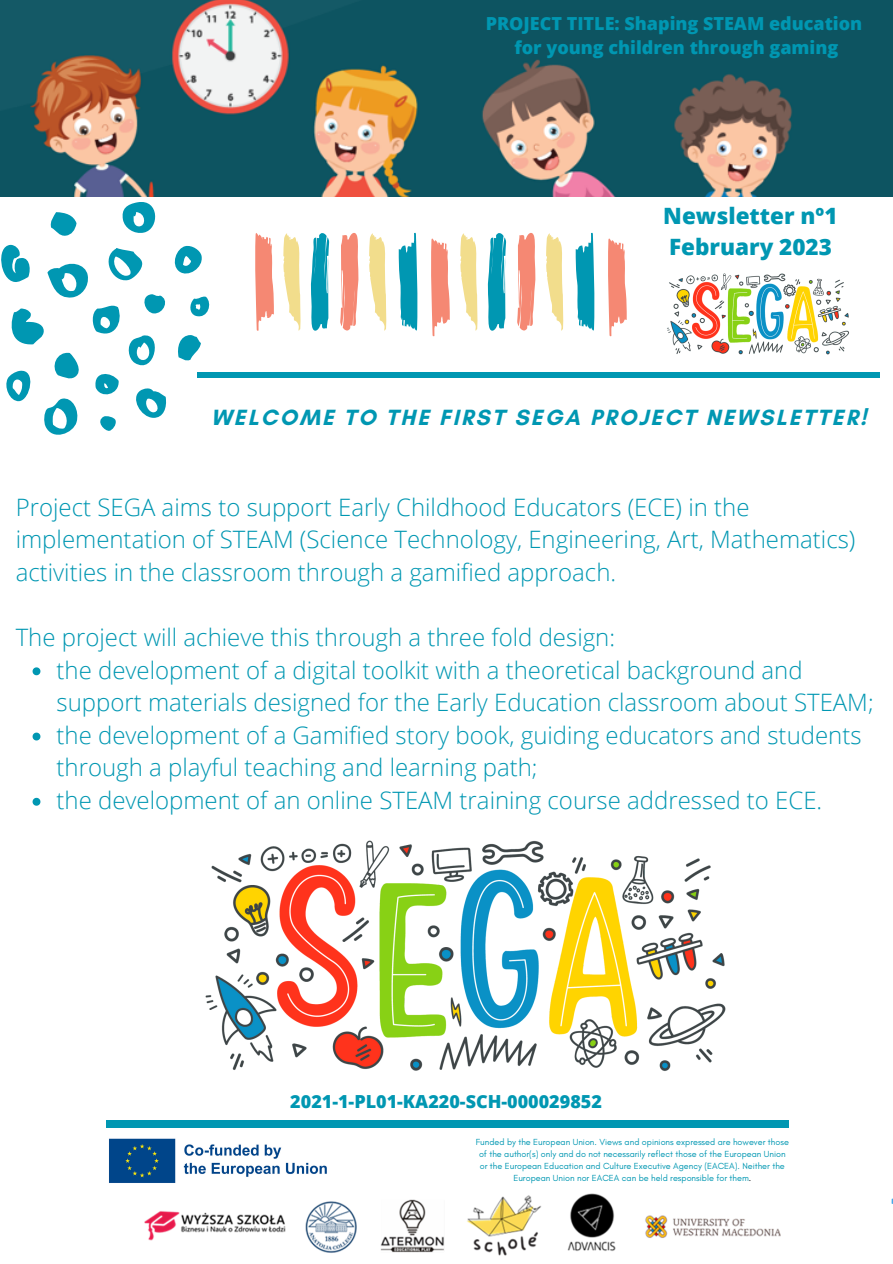
<style>
.page{position:relative;width:893px;height:1264px;background:#fff}
.page>*{position:absolute;margin:0;border:0;box-sizing:border-box;transform-origin:0 0}
.t1{font:300 24px/32.5px "Open Sans";color:#0097b2}
.t2{font:700 22.5px "Glacial Indifference";letter-spacing:.1em;color:#0097b2}
.t3{font:800 22.5px/31.5px "Open Sans";color:#0097b2}
.t4{font:800 18px/24.8px "Open Sans";color:#0097b2;text-align:center}
.t5{font:9px/12px "Glacial Indifference";color:#0097b2;text-align:center}
.s1{color:#000}
</style>
<div class="page">
<img style="left:205px;top:840px;width:521px;height:231px">
<div style="left:197px;top:372px;width:683px;height:6px;background:#0097b2"></div>
<img style="left:0;top:0;width:892px;height:197px">
<div style="left:107px;top:1119px;width:682px;height:8px;background:#0097b2"></div>
<img style="left:144px;top:1193px;width:636px;height:63px">
<svg style="left:122px;top:202px;width:34px;height:31px"></svg>
<svg style="left:50px;top:212px;width:26px;height:24px"></svg>
<svg style="left:1px;top:244px;width:209px;height:191px"></svg>
<svg style="left:33px;top:667px;width:7px;height:8px"></svg>
<svg style="left:33px;top:732px;width:7px;height:8px"></svg>
<svg style="left:33px;top:797px;width:7px;height:8px"></svg>
<svg style="left:255px;top:233px;width:19px;height:98px"></svg>
<svg style="left:431px;top:238px;width:18px;height:98px"></svg>
<svg style="left:340px;top:233px;width:19px;height:98px"></svg>
<svg style="left:608px;top:238px;width:18px;height:98px"></svg>
<svg style="left:517px;top:233px;width:18px;height:98px;background:#f69e8d"></svg>
<svg style="left:399px;top:233px;width:19px;height:98px"></svg>
<svg style="left:310px;top:233px;width:19px;height:98px;background:#3aaec3"></svg>
<svg style="left:575px;top:233px;width:20px;height:98px"></svg>
<svg style="left:487px;top:233px;width:19px;height:98px;background:#3aaec3"></svg>
<svg style="left:283px;top:233px;width:18px;height:98px"></svg>
<svg style="left:369px;top:233px;width:17px;height:98px"></svg>
<svg style="left:460px;top:233px;width:17px;height:98px"></svg>
<svg style="left:546px;top:233px;width:17px;height:98px"></svg>
<img style="left:667px;top:273px;width:182px;height:82px">
<img style="left:109px;top:1138px;width:218px;height:45px">
<p class="t4" style="left:485px;top:10px;width:378px">PROJECT TITLE: Shaping STEAM education for young children through gaming</p>
<p class="t3" style="left:663px;top:199px;width:176px">Newsletter nº1<br>February 2023</p>
<p class="t2" style="left:211px;top:404px;width:657px">WELCOME TO THE FIRST SEGA PROJECT NEWSLETTER!</p>
<p class="t1" style="left:16px;top:490px;width:841px">Project SEGA aims to support Early Childhood Educators (ECE) in the implementation of STEAM (Science Technology, Engineering, Art, Mathematics) activities in the classroom through a gamified approach.</p>
<p class="t1" style="left:16px;top:620px;width:601px">The project will achieve this through a three fold design:</p>
<p class="t1" style="left:56px;top:653px;width:818px">the development of a digital toolkit with a theoretical background and support materials designed for the Early Education classroom about STEAM; the development of a Gamified story book, guiding educators and students through a playful teaching and learning path;<br>the development of an online STEAM training course addressed to ECE.</p>
<p class="t4" style="left:290px;top:1088px;width:313px">2021-1-PL01-KA220-SCH-000029852</p>
<p class="t5" style="left:475px;top:1135px;width:314px">Funded by the European Union. Views and opinions expressed are however those of the author(s) only and do not necessarily reflect those of the European Union or the European Education and Culture Executive Agency (EACEA). Neither the European Union nor EACEA can be held responsible for them<span class="s1">.</span></p>
</div>
